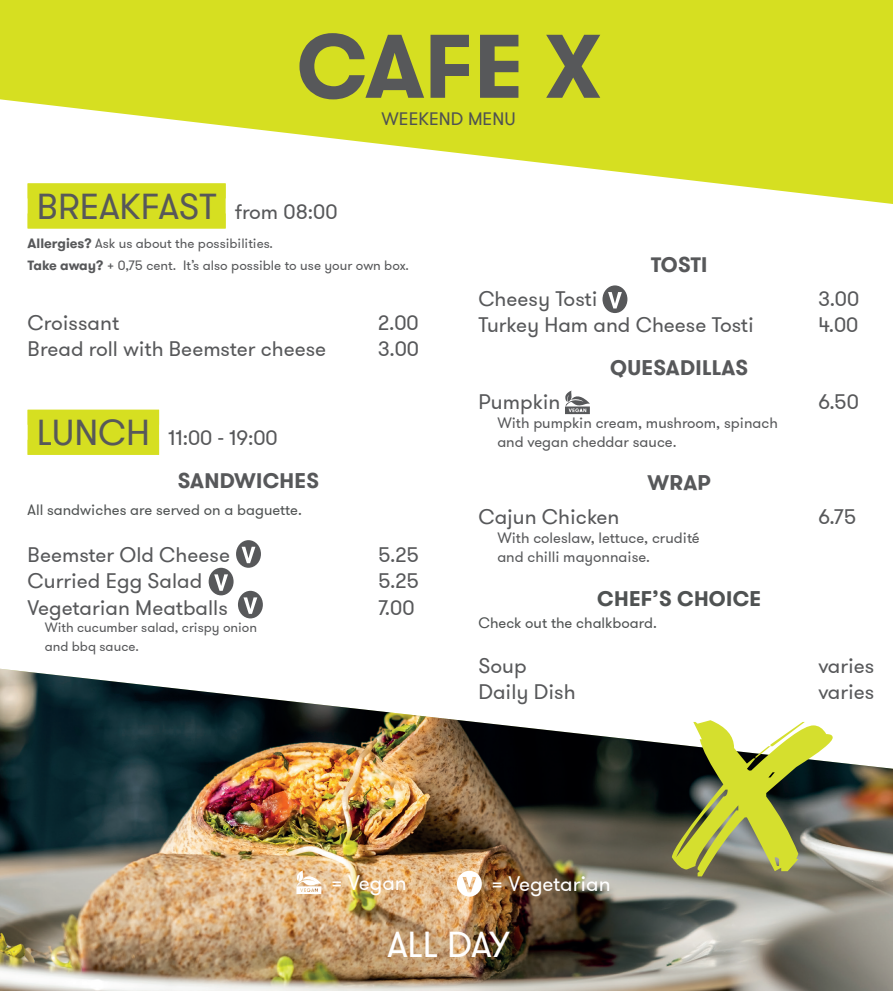
<style>
.page{position:relative;width:893px;height:991px;background:#fff}
.page>*{position:absolute;margin:0;border:0;box-sizing:border-box;transform-origin:0 0}
.t1{font:700 90px "GT Walsheim";color:#57585a}
.t2{font:36px "GT Walsheim";color:#57585a}
.t3{font:36px "GT Walsheim";letter-spacing:-.015em;color:#fff}
.t4{font:21px/43.3px "GT Walsheim";color:#57585a}
.t5{font:700 21px "GT Walsheim";letter-spacing:.015em;color:#57585a}
.t6{font:21px "GT Walsheim";color:#fff}
.t7{font:700 21px "GT Walsheim";letter-spacing:.015em;color:#4f5252}
.t8{font:18px "GT Walsheim";color:#4f5252}
.t9{font:15px/19px "GT Walsheim";color:#57585a}
.t10{font:15px "GT Walsheim";color:#4f5252}
.t11{font:13.5px/22px "GT Walsheim";color:#57585a}
.s1{font-size:21px}
.s2{font-weight:700}
.s3{font-size:36px}
</style>
<div class="page">
<img style="left:0;top:669px;width:893px;height:322px">
<svg style="left:0;top:0;width:893px;height:204px;fill:#d6df21"></svg>
<svg style="left:672px;top:720px;width:161px;height:156px"></svg>
<svg style="left:457px;top:871px;width:25px;height:25px"></svg>
<svg style="left:296px;top:870px;width:25px;height:24px"></svg>
<div style="left:28px;top:183px;width:198px;height:45px;background:#d6df21"></div>
<div style="left:28px;top:410px;width:131px;height:45px;background:#d6df21"></div>
<svg style="left:209px;top:540px;width:54px;height:78px"></svg>
<svg style="left:565px;top:390px;width:25px;height:24px"></svg>
<svg style="left:602px;top:285px;width:25px;height:28px"></svg>
<h1 class="t1" style="left:297px;top:8px;width:306px">CAFE X</h1>
<p class="t8" style="left:382px;top:107px;width:136px">WEEKEND MENU</p>
<h2 class="t2" style="left:37px;top:183px;width:302px">BREAKFAST <span class="s1">from 08:00</span></h2>
<p class="t11" style="left:28px;top:232px;width:383px"><span class="s2">Allergies?</span> Ask us about the possibilities.<br><span class="s2">Take away?</span> + 0,75 cent. It’s also possible to use your own box.</p>
<p class="t5" style="left:651px;top:251px;width:58px">TOSTI</p>
<p class="t4" style="left:28px;top:301px;width:93px">Croissant</p>
<p class="t4" style="left:378px;top:301px;width:42px">2.00</p>
<p class="t4" style="left:28px;top:327px;width:300px">Bread roll with Beemster cheese</p>
<p class="t4" style="left:378px;top:327px;width:42px">3.00</p>
<p class="t4" style="left:178px;top:416px;width:143px;text-indent:-141px"><span class="s3">LUNCH</span> 11:00 - 19:00<br><span class="s2">SANDWICHES</span></p>
<p class="t10" style="left:28px;top:500px;width:276px">All sandwiches are served on a baguette.</p>
<p class="t4" style="left:28px;top:533px;width:204px">Beemster Old Cheese</p>
<p class="t4" style="left:378px;top:533px;width:42px">5.25</p>
<p class="t4" style="left:28px;top:559px;width:176px">Curried Egg Salad</p>
<p class="t4" style="left:378px;top:559px;width:42px">5.25</p>
<p class="t4" style="left:28px;top:585px;width:202px">Vegetarian Meatballs</p>
<p class="t4" style="left:378px;top:585px;width:38px">7.00</p>
<p class="t11" style="left:45px;top:617px;width:214px;line-height:19px">With cucumber salad, crispy onion and bbq sauce.</p>
<p class="t4" style="left:478px;top:276px;width:121px">Cheesy Tosti</p>
<p class="t4" style="left:818px;top:276px;width:42px">3.00</p>
<p class="t4" style="left:478px;top:303px;width:277px">Turkey Ham and Cheese Tosti</p>
<p class="t4" style="left:818px;top:303px;width:42px">4.00</p>
<p class="t5" style="left:610px;top:354px;width:140px">QUESADILLAS</p>
<p class="t4" style="left:478px;top:380px;width:83px">Pumpkin</p>
<p class="t4" style="left:818px;top:380px;width:42px">6.50</p>
<p class="t9" style="left:497px;top:413px;width:282px">With pumpkin cream, mushroom, spinach and vegan cheddar sauce.</p>
<p class="t5" style="left:647px;top:469px;width:65px">WRAP</p>
<p class="t4" style="left:478px;top:495px;width:142px">Cajun Chicken</p>
<p class="t4" style="left:818px;top:495px;width:39px">6.75</p>
<p class="t9" style="left:497px;top:528px;width:204px">With coleslaw, lettuce, crudité and chilli mayonnaise.</p>
<p class="t7" style="left:597px;top:584px;width:166px">CHEF’S CHOICE</p>
<p class="t10" style="left:478px;top:613px;width:180px">Check out the chalkboard.</p>
<p class="t4" style="left:478px;top:644px;width:50px">Soup</p>
<p class="t4" style="left:818px;top:644px;width:58px">varies</p>
<p class="t4" style="left:478px;top:670px;width:99px">Daily Dish</p>
<p class="t4" style="left:818px;top:670px;width:58px">varies</p>
<p class="t6" style="left:331px;top:869px;width:77px">= Vegan</p>
<p class="t6" style="left:491px;top:870px;width:121px">= Vegetarian</p>
<h2 class="t3" style="left:387px;top:921px;width:124px">ALL DAY</h2>
</div>
